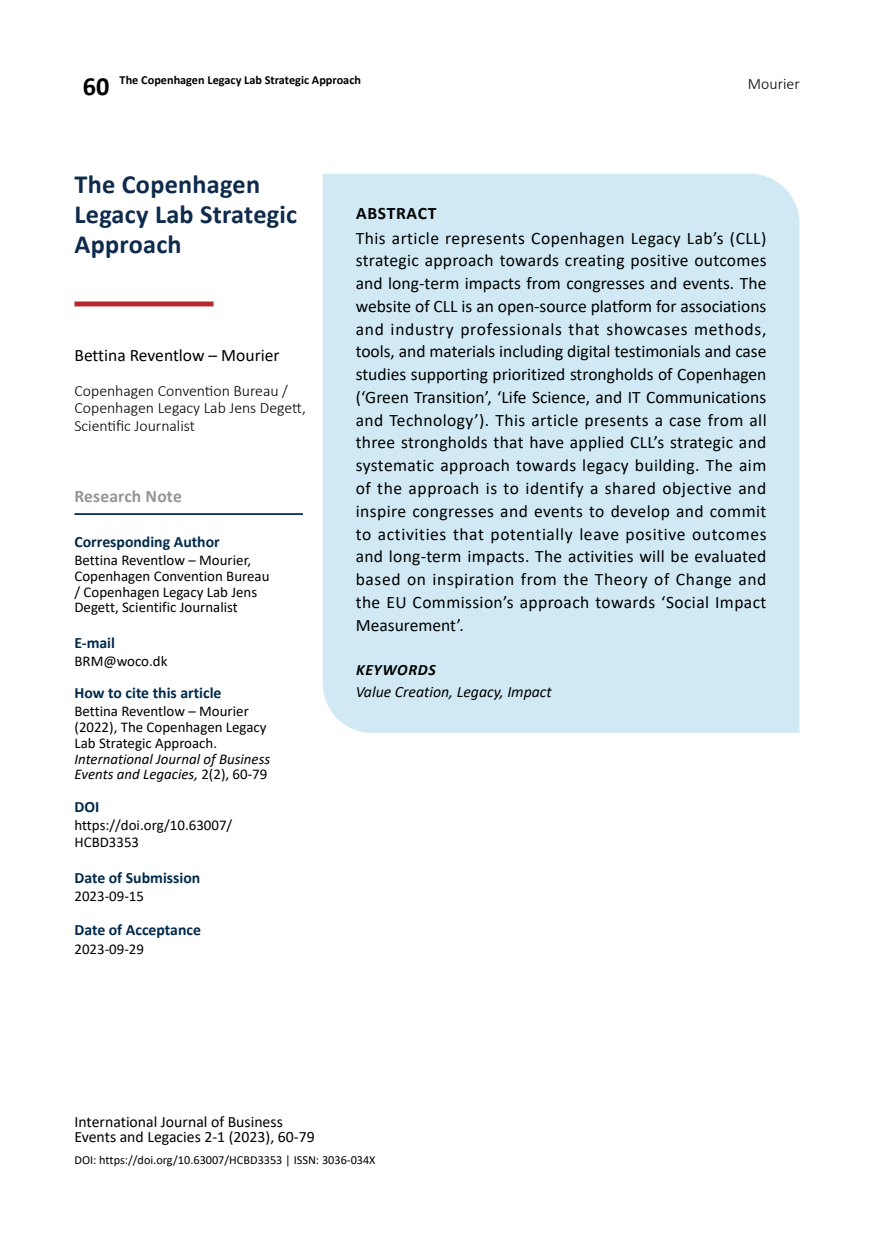
<style>
.page{position:relative;width:874px;height:1241px;background:#fff}
.page>*{position:absolute;margin:0;border:0;box-sizing:border-box;transform-origin:0 0}
.t1{font:700 26.25px/29.8px "Calibri";letter-spacing:.01em;color:#0e2b4d}
.t2{font:17.5px/22.8px "Calibri";letter-spacing:.02em;color:#000101;text-align:justify}
.t3{font:17.5px "Calibri";color:#000}
.t4{font:700 17.5px "Calibri";letter-spacing:.01em;color:#939598}
.t5{font:700 17.5px "Calibri";letter-spacing:.04em;color:#000101}
.t6{font:300 15.75px/17.5px "Calibri";color:#000}
.t7{font:700 15.75px "Calibri";color:#002a4d}
.t8{font:15.75px/15.8px "Calibri";color:#000}
.t9{font:italic 15.75px "Calibri";color:#000}
.t10{font:italic 700 15.75px "Calibri";letter-spacing:.04em;color:#000101}
.t11{font:14.88px/15.8px "Calibri";color:#000}
.t12{font:italic 14.88px/15.8px "Calibri";color:#000}
.t13{font:12.25px "Calibri";color:#000}
.t14{font:700 12.25px "Calibri";color:#000}
.s1{font-size:26.25px}
.s2{font-style:normal}
</style>
<div class="page">
<div style="left:322px;top:174px;width:477px;height:559px;background:#d0e9f4"></div>
<div style="left:74px;top:301px;width:139px;height:5px;background:#b7292f"></div>
<hr style="left:74px;top:513px;width:229px;height:2px;background:#002a4d">
<p class="t14" style="left:83px;top:75px;width:279px"><span class="s1">60</span> The Copenhagen Legacy Lab Strategic Approach</p>
<p class="t6" style="left:747px;top:77px;width:53px">Mourier</p>
<h1 class="t1" style="left:74px;top:172px;width:224px">The Copenhagen<br>Legacy Lab Strategic<br>Approach</h1>
<p class="t3" style="left:74px;top:347px;width:206px">Bettina Reventlow – Mourier</p>
<p class="t6" style="left:74px;top:383px;width:233px">Copenhagen Convention Bureau /<br>Copenhagen Legacy Lab Jens Degett,<br>Scientific Journalist</p>
<p class="t4" style="left:74px;top:489px;width:109px">Research Note</p>
<p class="t7" style="left:74px;top:535px;width:147px">Corresponding Author</p>
<p class="t11" style="left:74px;top:553px;width:196px">Bettina Reventlow – Mourier,<br>Copenhagen Convention Bureau / Copenhagen Legacy Lab Jens<br>Degett, Scientific Journalist</p>
<p class="t7" style="left:74px;top:636px;width:42px">E-mail</p>
<p class="t11" style="left:74px;top:654px;width:94px">BRM@woco.dk</p>
<p class="t7" style="left:74px;top:686px;width:148px">How to cite this article</p>
<p class="t11" style="left:74px;top:704px;width:193px">Bettina Reventlow – Mourier (2022), The Copenhagen Legacy<br>Lab Strategic Approach.</p>
<p class="t12" style="left:74px;top:752px;width:197px">International Journal of Business<br>Events and Legacies, <span class="s2">2(2), 60-79</span></p>
<p class="t7" style="left:74px;top:799px;width:26px">DOI</p>
<p class="t11" style="left:74px;top:817px;width:159px;line-height:17px">https://doi.org/10.63007/<br>HCBD3353</p>
<p class="t7" style="left:74px;top:871px;width:127px">Date of Submission</p>
<p class="t11" style="left:74px;top:889px;width:71px">2023-09-15</p>
<p class="t7" style="left:74px;top:923px;width:128px">Date of Acceptance</p>
<p class="t11" style="left:74px;top:941px;width:71px">2023-09-29</p>
<p class="t5" style="left:356px;top:206px;width:82px">ABSTRACT</p>
<p class="t2" style="left:355px;top:228px;width:412px">This article represents Copenhagen Legacy Lab’s (CLL) strategic approach towards creating positive outcomes and long-term impacts from congresses and events. The website of CLL is an open-source platform for associations and industry professionals that showcases methods, tools, and materials including digital testimonials and case studies supporting prioritized strongholds of Copenhagen (‘Green Transition’, ‘Life Science, and IT Communications and Technology’). This article presents a case from all three strongholds that have applied CLL’s strategic and systematic approach towards legacy building. The aim of the approach is to identify a shared objective and inspire congresses and events to develop and commit to activities that potentially leave positive outcomes and long-term impacts. The activities will be evaluated based on inspiration from the Theory of Change and the EU Commission’s approach towards ‘Social Impact Measurement’.</p>
<p class="t10" style="left:356px;top:662px;width:81px">KEYWORDS</p>
<p class="t9" style="left:355px;top:685px;width:197px">Value Creation, Legacy, Impact</p>
<p class="t8" style="left:74px;top:1114px;width:241px">International Journal of Business<br>Events and Legacies 2-1 (2023), 60-79</p>
<p class="t13" style="left:74px;top:1154px;width:302px">DOI: https://doi.org/10.63007/HCBD3353 | ISSN: 3036-034X</p>
</div>
